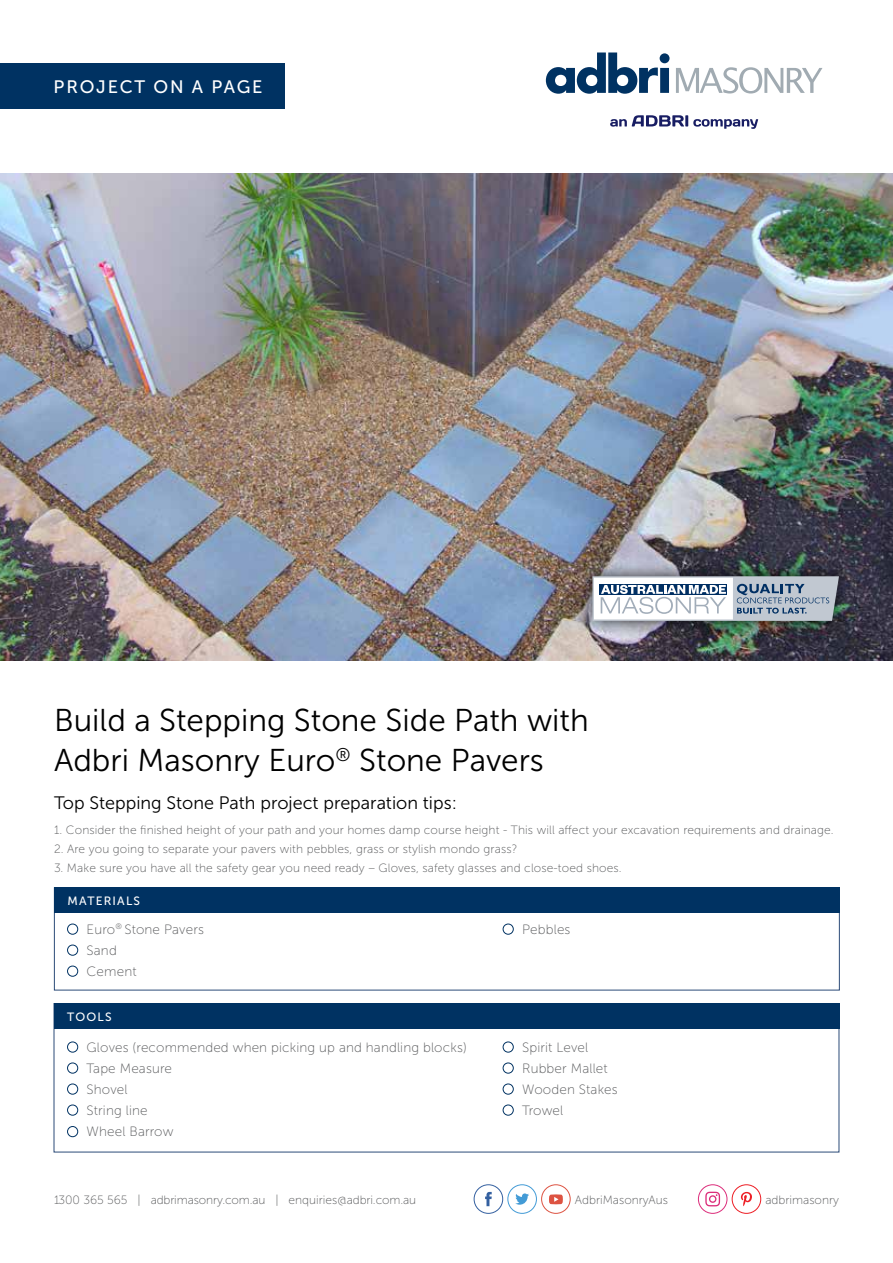
<style>
.page{position:relative;width:893px;height:1263px;background:#fff}
.page>*{position:absolute;margin:0;border:0;box-sizing:border-box;transform-origin:0 0}
.t1{font:31.5px/40.5px "Museo Sans 300";color:#000}
.t2{font:18px "Museo Sans 300";color:#000}
.t3{font:18px "Museo Sans 500";letter-spacing:.1em;color:#fff}
.t4{font:13.5px/21px "Museo Sans 100";letter-spacing:.01em;color:#58595b}
.t5{font:12px "Museo Sans 100";letter-spacing:.01em;color:#58595b}
.t6{font:12px "Museo Sans 100";letter-spacing:-.01em;color:#58595b}
.t7{font:12px "Museo Sans 500";letter-spacing:.1em;color:#fff}
</style>
<div class="page">
<div style="left:0;top:63px;width:285px;height:46px;background:#003262"></div>
<svg style="left:676px;top:67px;width:146px;height:27px"></svg>
<svg style="left:546px;top:53px;width:124px;height:41px"></svg>
<svg style="left:610px;top:115px;width:148px;height:14px"></svg>
<div style="left:474px;top:1184px;width:29px;height:30px;border:1px solid #3460a0;border-radius:50%"></div>
<svg style="left:485px;top:1192px;width:7px;height:14px"></svg>
<div style="left:507px;top:1184px;width:30px;height:30px;border:1px solid #439bd6;border-radius:50%"></div>
<svg style="left:515px;top:1193px;width:14px;height:12px"></svg>
<div style="left:541px;top:1184px;width:30px;height:30px;border:1px solid #dd5342;border-radius:50%"></div>
<svg style="left:549px;top:1194px;width:14px;height:10px"></svg>
<div style="left:698px;top:1184px;width:29px;height:30px;border:1px solid #dc2d7b;border-radius:50%"></div>
<svg style="left:705px;top:1192px;width:15px;height:14px"></svg>
<svg style="left:741px;top:1192px;width:11px;height:14px"></svg>
<div style="left:732px;top:1184px;width:29px;height:30px;border:1px solid #ed1d24;border-radius:50%"></div>
<img style="left:0;top:174px;width:893px;height:486px">
<div style="left:67px;top:924px;width:11px;height:10px;border:1px solid #003262;border-radius:50%"></div>
<div style="left:67px;top:945px;width:11px;height:11px;border:1px solid #003262;border-radius:50%"></div>
<div style="left:67px;top:966px;width:11px;height:11px;border:1px solid #003262;border-radius:50%"></div>
<div style="left:503px;top:924px;width:11px;height:10px;border:1px solid #003262;border-radius:50%"></div>
<div style="left:54px;top:887px;width:786px;height:26px;background:#003262"></div>
<div style="left:578px;top:562px;width:274px;height:73px;background:#000;opacity:.75"></div>
<svg style="left:592px;top:576px;width:247px;height:45px"></svg>
<div style="left:67px;top:1041px;width:11px;height:11px;border:1px solid #003262;border-radius:50%"></div>
<div style="left:67px;top:1062px;width:11px;height:11px;border:1px solid #003262;border-radius:50%"></div>
<div style="left:67px;top:1104px;width:11px;height:11px;border:1px solid #003262;border-radius:50%"></div>
<div style="left:67px;top:1126px;width:11px;height:11px;border:1px solid #003262;border-radius:50%"></div>
<div style="left:67px;top:1083px;width:11px;height:11px;border:1px solid #003262;border-radius:50%"></div>
<div style="left:503px;top:1041px;width:11px;height:11px;border:1px solid #003262;border-radius:50%"></div>
<div style="left:503px;top:1062px;width:11px;height:11px;border:1px solid #003262;border-radius:50%"></div>
<div style="left:503px;top:1104px;width:11px;height:11px;border:1px solid #003262;border-radius:50%"></div>
<div style="left:503px;top:1083px;width:11px;height:11px;border:1px solid #003262;border-radius:50%"></div>
<div style="left:54px;top:1003px;width:785px;height:26px;background:#003262"></div>
<h2 class="t3" style="left:54px;top:77px;width:210px">PROJECT ON A PAGE</h2>
<h1 class="t1" style="left:54px;top:700px;width:536px">Build a Stepping Stone Side Path with<br>Adbri Masonry Euro<sup>®</sup> Stone Pavers</h1>
<h2 class="t2" style="left:54px;top:793px;width:404px">Top Stepping Stone Path project preparation tips:</h2>
<p class="t5" style="left:54px;top:823px;width:781px">1. Consider the finished height of your path and your homes damp course height - This will affect your excavation requirements and drainage.</p>
<p class="t5" style="left:54px;top:843px;width:465px">2. Are you going to separate your pavers with pebbles, grass or stylish mondo grass?</p>
<p class="t5" style="left:54px;top:862px;width:569px">3. Make sure you have all the safety gear you need ready – Gloves, safety glasses and close-toed shoes.</p>
<p class="t7" style="left:68px;top:894px;width:74px">MATERIALS</p>
<p class="t4" style="left:87px;top:919px;width:119px">Euro<sup>®</sup> Stone Pavers<br>Sand<br>Cement</p>
<p class="t4" style="left:522px;top:919px;width:50px">Pebbles</p>
<p class="t7" style="left:67px;top:1010px;width:46px">TOOLS</p>
<p class="t4" style="left:87px;top:1037px;width:382px">Gloves (recommended when picking up and handling blocks)<br>Tape Measure<br>Shovel<br>String line<br>Wheel Barrow</p>
<p class="t4" style="left:522px;top:1037px;width:97px">Spirit Level<br>Rubber Mallet<br>Wooden Stakes<br>Trowel</p>
<p class="t6" style="left:54px;top:1193px;width:364px">1300 365 565 | adbrimasonry.com.au | enquiries@adbri.com.au</p>
<p class="t5" style="left:575px;top:1193px;width:95px">AdbriMasonryAus</p>
<p class="t5" style="left:765px;top:1193px;width:75px">adbrimasonry</p>
</div>
